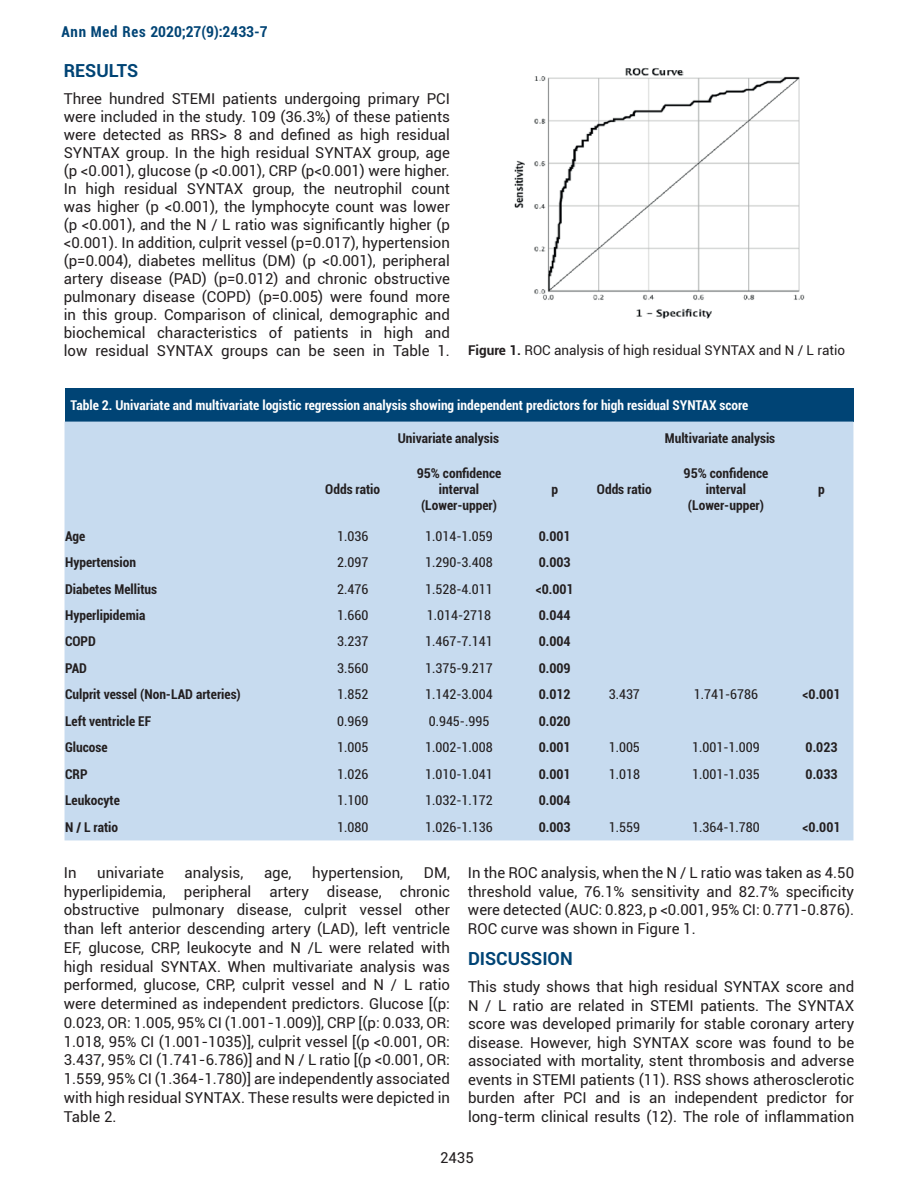
<style>
.page{position:relative;width:918px;height:1188px;background:#fff}
.page>*{position:absolute;margin:0;border:0;box-sizing:border-box;transform-origin:0 0}
.t1{font:700 18px "Roboto";color:#004475}
.t2{font:15px/18.8px "Roboto";color:#231f20;text-align:justify}
.t3{font:700 condensed 15px "Roboto";color:#004475}
.t4{font:700 condensed 13.5px/16.2px "Roboto";color:#231f20;text-align:center}
.t5{font:condensed 13.5px "Roboto";color:#231f20}
.t6{font:700 condensed 13.5px "Roboto";color:#fff}
.t7{font:13.5px "Roboto";color:#231f20}
.s1{font-size:15px}
.s2{font-weight:700}
</style>
<div class="page">
<div style="left:65px;top:388px;width:788px;height:34px;background:#004475"></div>
<div style="left:65px;top:422px;width:788px;height:418px;background:#c7dbef"></div>
<img style="left:514px;top:67px;width:291px;height:252px">
<p class="t3" style="left:61px;top:21px;width:208px">Ann Med Res 2020;27(9):2433-7</p>
<p class="t1" style="left:64px;top:58px;width:76px">RESULTS</p>
<p class="t2" style="left:64px;top:89px;width:388px;line-height:18px">Three hundred STEMI patients undergoing primary PCI were included in the study. 109 (36.3%) of these patients were detected as RRS&gt; 8 and defined as high residual SYNTAX group. In the high residual SYNTAX group, age (p &lt;0.001), glucose (p &lt;0.001), CRP (p&lt;0.001) were higher.<br>In high residual SYNTAX group, the neutrophil count was higher (p &lt;0.001), the lymphocyte count was lower (p &lt;0.001), and the N / L ratio was significantly higher (p &lt;0.001). In addition, culprit vessel (p=0.017), hypertension (p=0.004), diabetes mellitus (DM) (p &lt;0.001), peripheral artery disease (PAD) (p=0.012) and chronic obstructive pulmonary disease (COPD) (p=0.005) were found more in this group. Comparison of clinical, demographic and biochemical characteristics of patients in high and</p>
<p class="t7" style="left:64px;top:341px;width:783px"><span class="s1">low residual SYNTAX groups can be seen in Table 1.</span> <span class="s2">Figure 1.</span> ROC analysis of high residual SYNTAX and N / L ratio</p>
<p class="t6" style="left:71px;top:395px;width:679px">Table 2. Univariate and multivariate logistic regression analysis showing independent predictors for high residual SYNTAX score</p>
<p class="t4" style="left:398px;top:430px;width:103px">Univariate analysis</p>
<p class="t4" style="left:665px;top:430px;width:112px">Multivariate analysis</p>
<p class="t4" style="left:325px;top:480px;width:56px">Odds ratio</p>
<p class="t4" style="left:417px;top:464px;width:86px">95% confidence interval (Lower-upper)</p>
<p class="t4" style="left:684px;top:464px;width:86px">95% confidence interval (Lower-upper)</p>
<p class="t4" style="left:551px;top:480px;width:8px">p</p>
<p class="t4" style="left:597px;top:480px;width:56px">Odds ratio</p>
<p class="t4" style="left:818px;top:480px;width:8px">p</p>
<p class="t4" style="left:65px;top:527px;width:22px">Age</p>
<p class="t5" style="left:337px;top:527px;width:33px">1.036</p>
<p class="t5" style="left:425px;top:527px;width:69px">1.014-1.059</p>
<p class="t4" style="left:539px;top:527px;width:33px">0.001</p>
<p class="t4" style="left:65px;top:554px;width:72px">Hypertension</p>
<p class="t5" style="left:337px;top:553px;width:33px">2.097</p>
<p class="t5" style="left:425px;top:553px;width:69px">1.290-3.408</p>
<p class="t4" style="left:539px;top:554px;width:33px">0.003</p>
<p class="t4" style="left:65px;top:580px;width:94px">Diabetes Mellitus</p>
<p class="t5" style="left:337px;top:579px;width:33px">2.476</p>
<p class="t5" style="left:425px;top:579px;width:69px">1.528-4.011</p>
<p class="t4" style="left:536px;top:580px;width:39px">&lt;0.001</p>
<p class="t4" style="left:65px;top:607px;width:82px">Hyperlipidemia</p>
<p class="t5" style="left:337px;top:606px;width:33px">1.660</p>
<p class="t5" style="left:427px;top:606px;width:66px">1.014-2718</p>
<p class="t4" style="left:539px;top:607px;width:33px">0.044</p>
<p class="t4" style="left:65px;top:633px;width:32px">COPD</p>
<p class="t5" style="left:337px;top:632px;width:33px">3.237</p>
<p class="t5" style="left:425px;top:632px;width:69px">1.467-7.141</p>
<p class="t4" style="left:539px;top:633px;width:33px">0.004</p>
<p class="t4" style="left:65px;top:659px;width:23px">PAD</p>
<p class="t5" style="left:337px;top:659px;width:33px">3.560</p>
<p class="t5" style="left:425px;top:659px;width:69px">1.375-9.217</p>
<p class="t4" style="left:539px;top:659px;width:33px">0.009</p>
<p class="t4" style="left:65px;top:686px;width:177px">Culprit vessel (Non-LAD arteries)</p>
<p class="t5" style="left:337px;top:685px;width:33px">1.852</p>
<p class="t5" style="left:425px;top:685px;width:69px">1.142-3.004</p>
<p class="t4" style="left:539px;top:686px;width:33px">0.012</p>
<p class="t5" style="left:609px;top:685px;width:33px">3.437</p>
<p class="t5" style="left:694px;top:685px;width:66px">1.741-6786</p>
<p class="t4" style="left:803px;top:686px;width:39px">&lt;0.001</p>
<p class="t4" style="left:65px;top:712px;width:88px">Left ventricle EF</p>
<p class="t5" style="left:337px;top:712px;width:33px">0.969</p>
<p class="t5" style="left:429px;top:712px;width:62px">0.945-.995</p>
<p class="t4" style="left:539px;top:712px;width:33px">0.020</p>
<p class="t4" style="left:65px;top:739px;width:44px">Glucose</p>
<p class="t5" style="left:337px;top:738px;width:33px">1.005</p>
<p class="t5" style="left:425px;top:738px;width:69px">1.002-1.008</p>
<p class="t4" style="left:539px;top:739px;width:33px">0.001</p>
<p class="t5" style="left:609px;top:738px;width:33px">1.005</p>
<p class="t5" style="left:692px;top:738px;width:69px">1.001-1.009</p>
<p class="t4" style="left:806px;top:739px;width:33px">0.023</p>
<p class="t4" style="left:65px;top:765px;width:24px">CRP</p>
<p class="t5" style="left:337px;top:764px;width:33px">1.026</p>
<p class="t5" style="left:425px;top:764px;width:69px">1.010-1.041</p>
<p class="t4" style="left:539px;top:765px;width:33px">0.001</p>
<p class="t5" style="left:609px;top:764px;width:33px">1.018</p>
<p class="t5" style="left:692px;top:764px;width:69px">1.001-1.035</p>
<p class="t4" style="left:806px;top:765px;width:33px">0.033</p>
<p class="t4" style="left:65px;top:792px;width:56px">Leukocyte</p>
<p class="t5" style="left:337px;top:791px;width:33px">1.100</p>
<p class="t5" style="left:425px;top:791px;width:69px">1.032-1.172</p>
<p class="t4" style="left:539px;top:792px;width:33px">0.004</p>
<p class="t4" style="left:65px;top:819px;width:55px">N / L ratio</p>
<p class="t5" style="left:337px;top:818px;width:33px">1.080</p>
<p class="t5" style="left:425px;top:818px;width:69px">1.026-1.136</p>
<p class="t4" style="left:539px;top:819px;width:33px">0.003</p>
<p class="t5" style="left:609px;top:818px;width:33px">1.559</p>
<p class="t5" style="left:692px;top:818px;width:69px">1.364-1.780</p>
<p class="t4" style="left:803px;top:819px;width:39px">&lt;0.001</p>
<p class="t2" style="left:64px;top:863px;width:14px">In</p>
<p class="t2" style="left:97px;top:863px;width:68px">univariate</p>
<p class="t2" style="left:185px;top:863px;width:60px">analysis,</p>
<p class="t2" style="left:264px;top:863px;width:29px">age,</p>
<p class="t2" style="left:312px;top:863px;width:92px">hypertension,</p>
<p class="t2" style="left:64px;top:863px;width:388px;text-indent:360px">DM, hyperlipidemia, peripheral artery disease, chronic obstructive pulmonary disease, culprit vessel other than left anterior descending artery (LAD), left ventricle EF, glucose, CRP, leukocyte and N /L were related with high residual SYNTAX. When multivariate analysis was performed, glucose, CRP, culprit vessel and N / L ratio were determined as independent predictors. Glucose [(p:<br>0.023, OR: 1.005, 95% CI (1.001-1.009)], CRP [(p: 0.033, OR:<br>1.018, 95% CI (1.001-1035)], culprit vessel [(p &lt;0.001, OR:<br>3.437, 95% CI (1.741-6.786)] and N / L ratio [(p &lt;0.001, OR:<br>1.559, 95% CI (1.364-1.780)] are independently associated with high residual SYNTAX. These results were depicted in Table 2.</p>
<p class="t2" style="left:468px;top:863px;width:388px">In the ROC analysis, when the N / L ratio was taken as 4.50 threshold value, 76.1% sensitivity and 82.7% specificity were detected (AUC: 0.823, p &lt;0.001, 95% CI: 0.771-0.876).<br>ROC curve was shown in Figure 1.</p>
<p class="t1" style="left:468px;top:946px;width:106px">DISCUSSION</p>
<p class="t2" style="left:468px;top:977px;width:388px">This study shows that high residual SYNTAX score and N / L ratio are related in STEMI patients. The SYNTAX score was developed primarily for stable coronary artery disease. However, high SYNTAX score was found to be associated with mortality, stent thrombosis and adverse events in STEMI patients (11). RSS shows atherosclerotic burden after PCI and is an independent predictor for long-term clinical results (12). The role of inflammation</p>
<p class="t2" style="left:440px;top:1148px;width:35px">2435</p>
</div>
